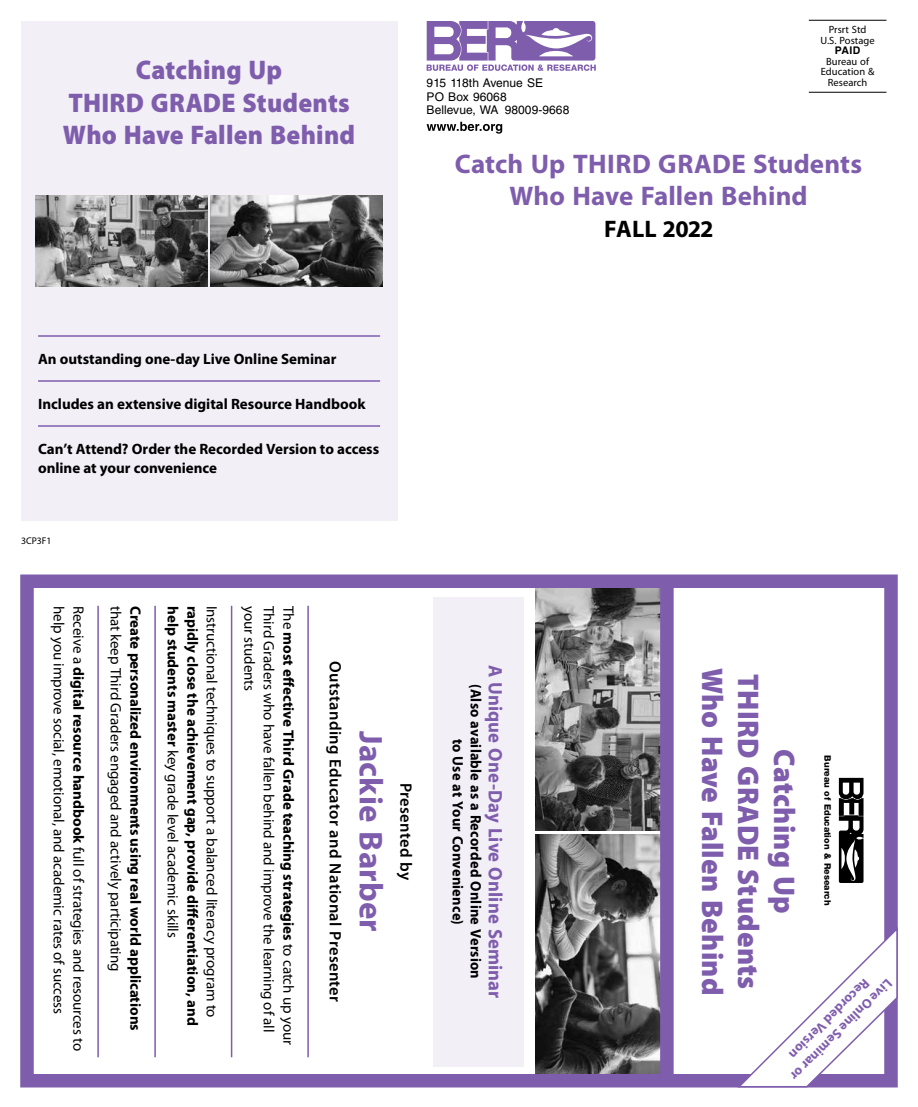
<style>
.page{position:relative;width:918px;height:1107px;background:#fff}
.page>*{position:absolute;margin:0;border:0;box-sizing:border-box;transform-origin:0 0}
.t1{font:700 33px "Myriad Pro";letter-spacing:.005em;color:#7f5dad}
.t2{font:900 30px "Myriad Pro";letter-spacing:.01em;color:#7f5dad;scale:.96 1}
.t3{font:900 27px/32.4px "Myriad Pro";letter-spacing:.01em;color:#7f5dad;text-align:center;scale:.95 1}
.t4{font:700 27px/32.4px "Myriad Pro";letter-spacing:.005em;color:#7f5dad;text-align:center}
.t5{font:700 24px "Myriad Pro";letter-spacing:.005em;color:#000}
.t6{font:700 19.5px "Myriad Pro";letter-spacing:.005em;color:#7f5dad;scale:.96 1}
.t7{font:600 16.5px "Myriad Pro";letter-spacing:.02em;color:#000}
.t8{font:15px "Myriad Pro";letter-spacing:-.005em;color:#000}
.t9{font:700 15px/19.5px "Myriad Pro";color:#000}
.t10{font:700 15px/18px "Myriad Pro";color:#000;text-align:center;scale:.96 1}
.t11{font:700 13.5px "Myriad Pro";color:#7f5dad}
.t12{font:12px/13.5px "Helvetica LT Std";letter-spacing:.005em;color:#000}
.t13{font:10.5px/10.5px "Myriad Pro";letter-spacing:.005em;color:#000;text-align:center}
.t14{font:700 10.5px "Helvetica LT Std";color:#000}
.t15{font:9.75px "Myriad Pro";letter-spacing:.005em;color:#000}
.t16{font:800 9px "Helvetica Neue LT Std";color:#000}
.s1{font-weight:700}
.s2{font-weight:400}
</style>
<div class="page">
<div style="left:21px;top:21px;width:376px;height:499px;background:#f2eff7"></div>
<hr style="left:38px;top:335px;width:342px;height:2px;background:#7f5dad">
<hr style="left:38px;top:380px;width:342px;height:2px;background:#7f5dad">
<hr style="left:38px;top:425px;width:342px;height:2px;background:#7f5dad">
<hr style="left:307px;top:606px;width:2px;height:451px;background:#7f5dad">
<hr style="left:231px;top:606px;width:1px;height:451px;background:#7f5dad">
<hr style="left:154px;top:606px;width:2px;height:451px;background:#7f5dad">
<hr style="left:97px;top:606px;width:2px;height:451px;background:#7f5dad">
<hr style="left:809px;top:20px;width:78px;height:1px;background:#000">
<hr style="left:809px;top:92px;width:78px;height:1px;background:#000">
<svg style="left:427px;top:21px;width:169px;height:50px"></svg>
<svg style="left:427px;top:122px;width:75px;height:12px"></svg>
<div style="left:433px;top:597px;width:90px;height:469px;background:#f2eff7"></div>
<svg style="left:839px;top:778px;width:25px;height:105px"></svg>
<img style="left:535px;top:589px;width:125px;height:241px">
<img style="left:535px;top:835px;width:125px;height:238px">
<div style="left:660px;top:579px;width:14px;height:505px;background:#7f5dad"></div>
<img style="left:36px;top:195px;width:171px;height:92px">
<img style="left:210px;top:195px;width:173px;height:92px">
<div style="left:20px;top:574px;width:878px;height:514px;border:14px solid #7f5dad"></div>
<svg style="left:735px;top:927px;width:163px;height:161px"></svg>
<h3 class="t3" style="left:63px;top:53px;width:309px">Catching Up<br>THIRD GRADE Students<br>Who Have Fallen Behind</h3>
<p class="t13" style="left:821px;top:24px;width:56px">Prsrt Std<br>U.S. Postage</p>
<p class="t14" style="left:835px;top:44px;width:27px">PAID</p>
<p class="t13" style="left:821px;top:56px;width:55px">Bureau of<br>Education &amp;</p>
<p class="t12" style="left:427px;top:76px;width:118px">915 118th Avenue SE</p>
<p class="t13" style="left:828px;top:77px;width:41px">Research</p>
<p class="t12" style="left:427px;top:90px;width:144px">PO Box 96068<br>Bellevue, WA 98009‑9668</p>
<h3 class="t4" style="left:455px;top:146px;width:409px">Catch Up THIRD GRADE Students<br>Who Have Fallen Behind</h3>
<h3 class="t5" style="left:604px;top:214px;width:110px">FALL 2022</h3>
<p class="t9" style="left:38px;top:348px;width:300px">An outstanding one-day Live Online Seminar</p>
<p class="t9" style="left:38px;top:393px;width:329px">Includes an extensive digital Resource Handbook</p>
<p class="t9" style="left:38px;top:438px;width:343px">Can’t Attend? Order the Recorded Version to access online at your convenience</p>
<p class="t15" style="left:21px;top:535px;width:32px">3CP3F1</p>
<p class="t8" style="left:88px;top:606px;width:447px;rotate:90deg">Receive a <span class="s1">digital resource handbook</span> full of strategies and resources to</p>
<p class="t8" style="left:125px;top:606px;width:367px;rotate:90deg">that keep Third Graders engaged and actively participating</p>
<p class="t9" style="left:146px;top:606px;width:427px;rotate:90deg">Create personalized environments using real world applications</p>
<p class="t8" style="left:68px;top:606px;width:410px;rotate:90deg">help you improve social, emotional, and academic rates of success</p>
<p class="t8" style="left:182px;top:606px;width:333px;rotate:90deg"><span class="s1">help students master</span> key grade level academic skills</p>
<p class="t9" style="left:203px;top:606px;width:421px;rotate:90deg">rapidly close the achievement gap, provide differentiation, and</p>
<p class="t8" style="left:221px;top:606px;width:413px;rotate:90deg">Instructional techniques to support a balanced literacy program to</p>
<p class="t8" style="left:259px;top:606px;width:87px;rotate:90deg">your students</p>
<p class="t8" style="left:278px;top:606px;width:428px;rotate:90deg">Third Graders who have fallen behind and improve the learning of all</p>
<p class="t9" style="left:299px;top:606px;width:440px;rotate:90deg"><span class="s2">The</span> most effective Third Grade teaching strategies <span class="s2">to catch up your</span></p>
<p class="t7" style="left:346px;top:661px;width:343px;rotate:90deg">Outstanding Educator and National Presenter</p>
<h1 class="t1" style="left:393px;top:731px;width:202px;rotate:90deg">Jackie Barber</h1>
<p class="t7" style="left:416px;top:783px;width:99px;rotate:90deg">Presented by</p>
<h3 class="t6" style="left:508px;top:665px;width:349px;rotate:90deg">A Unique One-Day Live Online Seminar</h3>
<p class="t10" style="left:485px;top:684px;width:308px;rotate:90deg">(Also available as a Recorded Online Version to Use at Your Convenience)</p>
<h2 class="t2" style="left:732px;top:668px;width:343px;rotate:90deg">Who Have Fallen Behind</h2>
<h2 class="t2" style="left:768px;top:674px;width:330px;rotate:90deg">THIRD GRADE Students</h2>
<h2 class="t2" style="left:804px;top:749px;width:172px;rotate:90deg">Catching Up</h2>
<p class="t16" style="left:833px;top:755px;width:151px;rotate:90deg">Bureau of Education &amp; Research</p>
<p class="t11" style="left:873px;top:987px;width:109px;rotate:135deg">Recorded Version</p>
<p class="t11" style="left:896px;top:987px;width:139px;rotate:135deg">Live Online Seminar or</p>
</div>
